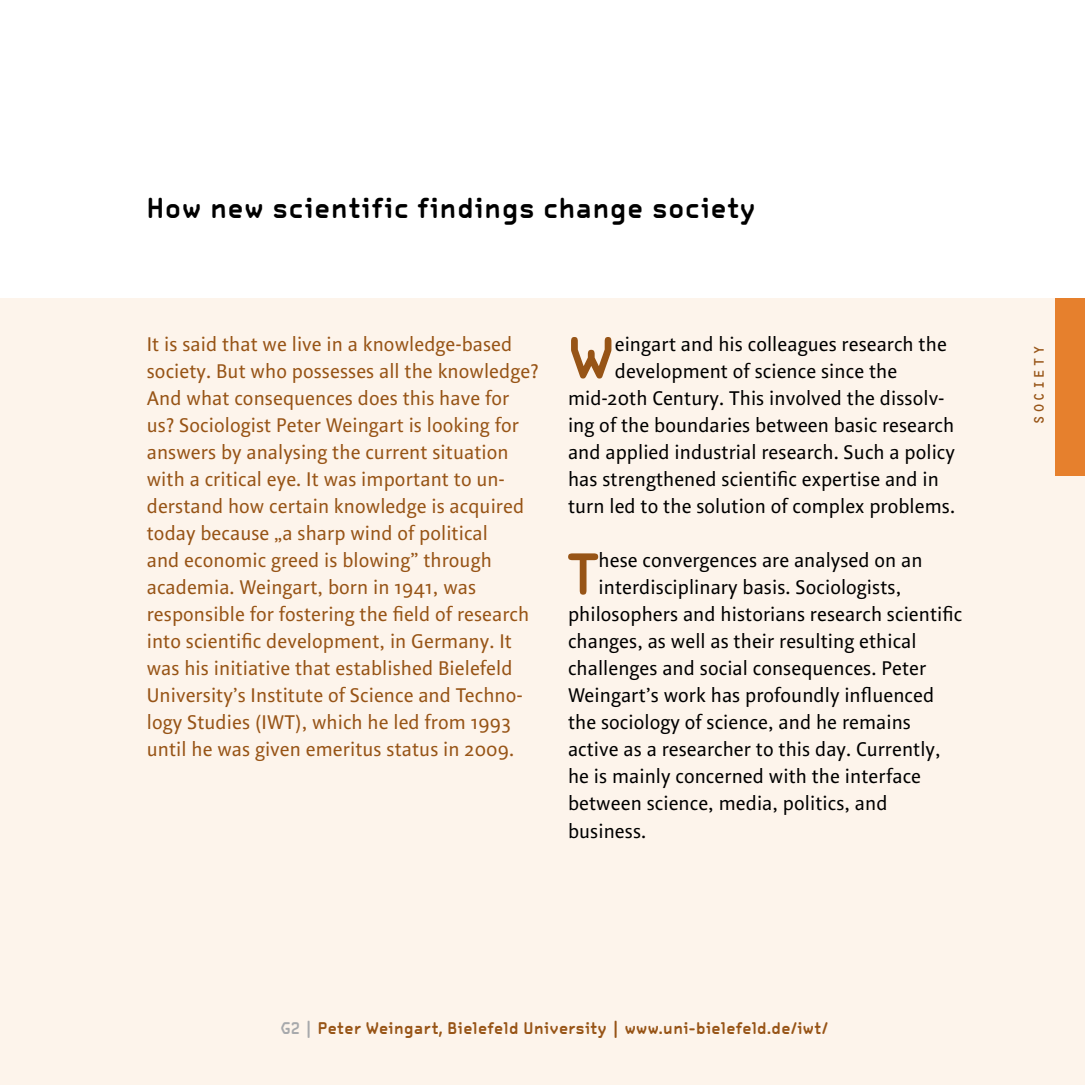
<style>
.page{position:relative;width:1085px;height:1085px;background:#fff}
.page>*{position:absolute;margin:0;border:0;box-sizing:border-box;transform-origin:0 0}
.t1{font:700 54.9px "OCRA Tribute Com";color:#975416}
.t2{font:700 27px "OCRA Tribute Com";letter-spacing:.04em;color:#000}
.t3{font:20.25px "New";letter-spacing:.005em;color:#000}
.t4{font:20.25px/27px "New";letter-spacing:.005em;color:#975416}
.t5{font:700 15.75px "OCRA Tribute Com";letter-spacing:.03em;color:#975416}
.t6{font:14.17px "OCRB";letter-spacing:.1em;color:#975416}
.s1{color:#a7a9ac}
</style>
<div class="page">
<div style="left:0;top:298px;width:1084px;height:786px;background:#fdf4eb"></div>
<div style="left:1054px;top:298px;width:30px;height:177px;background:#e6802d"></div>
<h2 class="t2" style="left:147px;top:191px;width:609px">How new scientific findings change society</h2>
<p class="t4" style="left:147px;top:331px;width:393px">It is said that we live in a knowledge-based society. But who possesses all the knowledge?<br>And what consequences does this have for us? Sociologist Peter Weingart is looking for answers by analysing the current situation with a critical eye. It was important to un&shy;derstand how certain knowledge is acquired today because „a sharp wind of political<br>and economic greed is blowing” through academia. Weingart, born in 1941, was responsible for fostering the field of research into scientific development, in Germany. It was his initiative that established Bielefeld University’s Institute of Science and Techno&shy;logy Studies (IWT), which he led from 1993 until he was given emeritus status in 2009.</p>
<h1 class="t1" style="left:568px;top:323px;width:48px">W</h1>
<p class="t3" style="left:614px;top:332px;width:333px">eingart and his colleagues research the</p>
<p class="t3" style="left:614px;top:359px;width:284px">development of science since the</p>
<p class="t3" style="left:568px;top:386px;width:377px">mid-20th Century. This involved the dissolv-</p>
<p class="t3" style="left:568px;top:413px;width:387px">ing of the boundaries between basic research</p>
<p class="t3" style="left:568px;top:440px;width:388px">and applied industrial research. Such a policy</p>
<p class="t3" style="left:568px;top:467px;width:372px">has strengthened scientific expertise and in</p>
<p class="t3" style="left:568px;top:494px;width:388px">turn led to the solution of complex problems.</p>
<h1 class="t1" style="left:568px;top:539px;width:32px">T</h1>
<p class="t3" style="left:598px;top:548px;width:325px">hese convergences are analysed on an</p>
<p class="t3" style="left:598px;top:575px;width:304px">interdisciplinary basis. Sociologists,</p>
<p class="t3" style="left:568px;top:602px;width:396px">philosophers and historians research scientific</p>
<p class="t3" style="left:568px;top:629px;width:350px">changes, as well as their resulting ethical</p>
<p class="t3" style="left:568px;top:656px;width:359px">challenges and social consequences. Peter</p>
<p class="t3" style="left:568px;top:683px;width:367px">Weingart’s work has profoundly influenced</p>
<p class="t3" style="left:568px;top:710px;width:344px">the sociology of science, and he remains</p>
<p class="t3" style="left:568px;top:737px;width:374px">active as a researcher to this day. Currently,</p>
<p class="t3" style="left:568px;top:764px;width:354px">he is mainly concerned with the interface</p>
<p class="t3" style="left:568px;top:791px;width:321px">between science, media, politics, and</p>
<p class="t3" style="left:568px;top:818px;width:80px">business.</p>
<p class="t6" style="left:1031px;top:425px;width:81px;rotate:-90deg">society</p>
<p class="t5" style="left:281px;top:1018px;width:548px"><span class="s1">G2 |</span> Peter Weingart, Bielefeld University | www.uni-bielefeld.de/iwt/</p>
</div>
